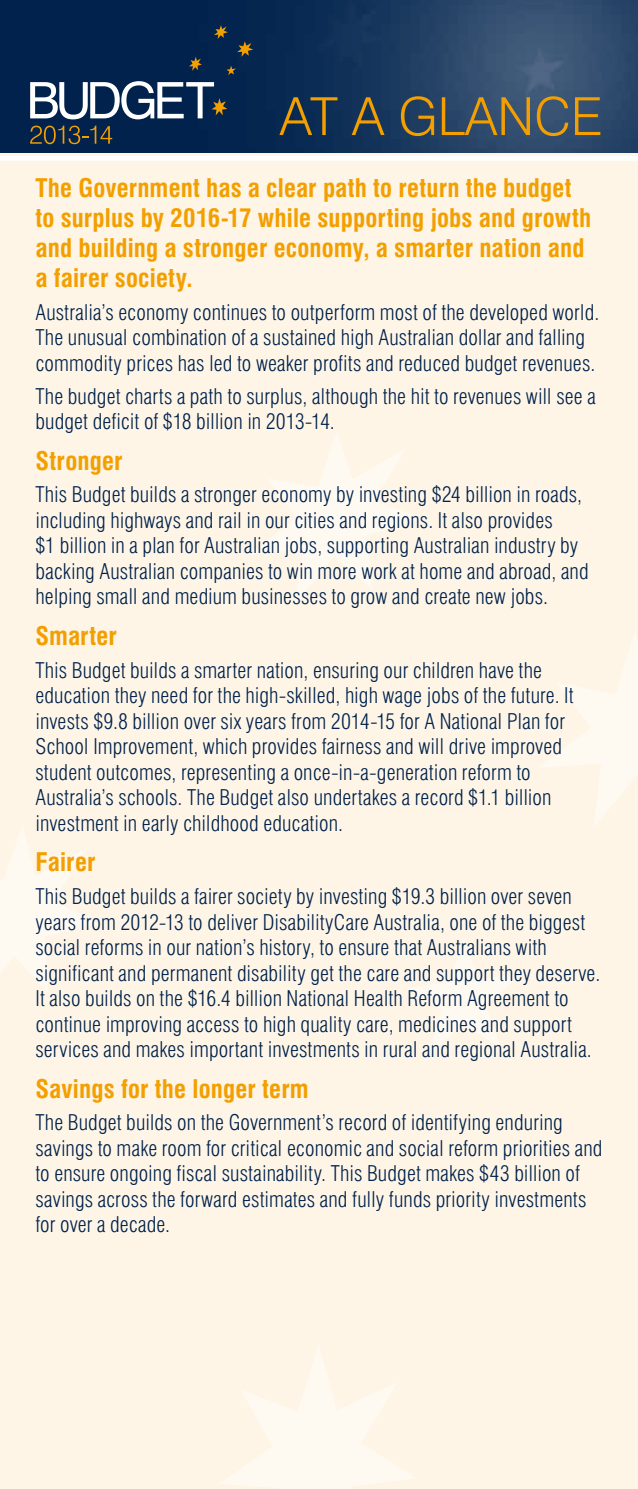
<style>
.page{position:relative;width:638px;height:1489px;background:#fff}
.page>*{position:absolute;margin:0;border:0;box-sizing:border-box;transform-origin:0 0}
.t1{font:300 52.5px "Swiss 721 BT";color:#f39f00}
.Heading_1{font:700 condensed 25px/30px "Swiss 721 BT";letter-spacing:.01em;color:#f39f00}
.t2{font:300 condensed 21.25px/25.5px "Swiss 721 BT";letter-spacing:.005em;color:#00224c}
</style>
<div class="page">
<div style="left:0;top:0;width:638px;height:1488px;background:#fef5e6"></div>
<img style="left:0;top:0;width:638px;height:152px">
<div style="left:0;top:156px;width:638px;height:5px;background:#fff"></div>
<svg style="left:251px;top:433px;width:170px;height:170px"></svg>
<svg style="left:220px;top:1346px;width:195px;height:142px"></svg>
<svg style="left:540px;top:634px;width:98px;height:192px"></svg>
<svg style="left:0;top:826px;width:97px;height:166px"></svg>
<svg style="left:407px;top:939px;width:114px;height:115px"></svg>
<svg style="left:30px;top:126px;width:82px;height:18px"></svg>
<svg style="left:214px;top:25px;width:14px;height:14px"></svg>
<svg style="left:30px;top:81px;width:197px;height:38px;background:#5e728a"></svg>
<svg style="left:237px;top:41px;width:16px;height:16px"></svg>
<svg style="left:189px;top:57px;width:13px;height:14px"></svg>
<svg style="left:226px;top:66px;width:10px;height:9px"></svg>
<h1 class="t1" style="left:280px;top:84px;width:324px">AT A GLANCE</h1>
<p class="Heading_1" style="left:35px;top:173px;width:557px">The Government has a clear path to return the budget to surplus by 2016‑17 while supporting jobs and growth and building a stronger economy, a smarter nation and a fairer society.</p>
<p class="t2" style="left:35px;top:299px;width:565px">Australia’s economy continues to outperform most of the developed world.<br>The unusual combination of a sustained high Australian dollar and falling commodity prices has led to weaker profits and reduced budget revenues.</p>
<p class="t2" style="left:35px;top:383px;width:562px">The budget charts a path to surplus, although the hit to revenues will see a budget deficit of $18 billion in 2013-14.</p>
<p class="Heading_1" style="left:35px;top:445px;width:89px">Stronger</p>
<p class="t2" style="left:35px;top:482px;width:555px">This Budget builds a stronger economy by investing $24 billion in roads, including highways and rail in our cities and regions. It also provides<br>$1 billion in a plan for Australian jobs, supporting Australian industry by backing Australian companies to win more work at home and abroad, and helping small and medium businesses to grow and create new jobs.</p>
<p class="Heading_1" style="left:35px;top:621px;width:83px">Smarter</p>
<p class="t2" style="left:35px;top:657px;width:540px">This Budget builds a smarter nation, ensuring our children have the education they need for the high-skilled, high wage jobs of the future. It invests $9.8 billion over six years from 2014-15 for A National Plan for School Improvement, which provides fairness and will drive improved student outcomes, representing a once‑in-a-generation reform to Australia’s schools. The Budget also undertakes a record $1.1 billion investment in early childhood education.</p>
<p class="Heading_1" style="left:35px;top:847px;width:62px">Fairer</p>
<p class="t2" style="left:35px;top:883px;width:566px">This Budget builds a fairer society by investing $19.3 billion over seven years from 2012-13 to deliver DisabilityCare Australia, one of the biggest social reforms in our nation’s history, to ensure that Australians with significant and permanent disability get the care and support they deserve.<br>It also builds on the $16.4 billion National Health Reform Agreement to continue improving access to high quality care, medicines and support services and makes important investments in rural and regional Australia.</p>
<p class="Heading_1" style="left:35px;top:1073px;width:275px">Savings for the longer term</p>
<p class="t2" style="left:35px;top:1109px;width:568px">The Budget builds on the Government’s record of identifying enduring savings to make room for critical economic and social reform priorities and to ensure ongoing fiscal sustainability. This Budget makes $43 billion of savings across the forward estimates and fully funds priority investments for over a decade.</p>
</div>
